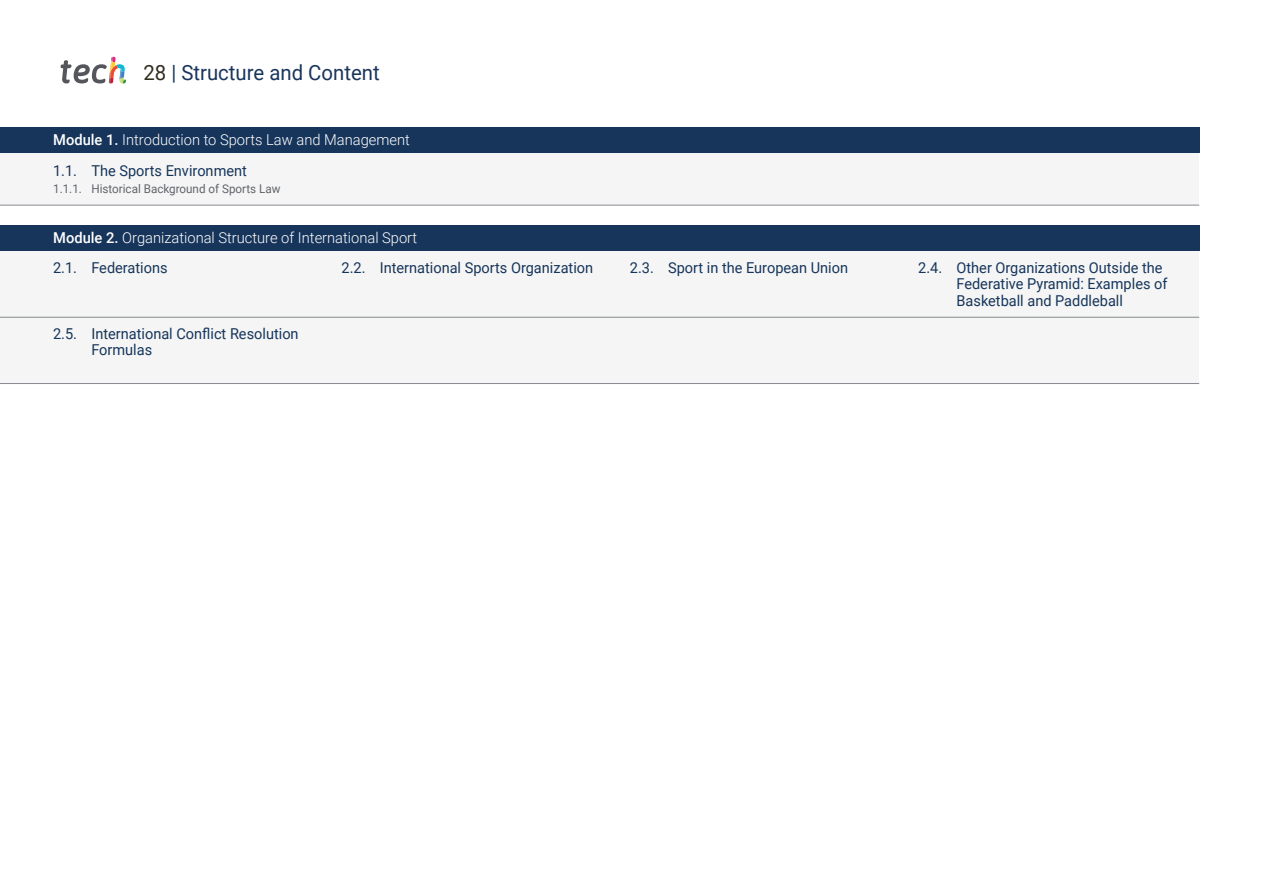
<style>
.page{position:relative;width:1263px;height:893px;background:#fff}
.page>*{position:absolute;margin:0;border:0;box-sizing:border-box;transform-origin:0 0}
.t1{font:21px "Roboto";color:#1a355c}
.t2{font:15px/16.5px "Roboto";color:#17355b}
.t3{font:300 15px "Roboto";color:#fff}
.t4{font:12px "Roboto";color:#61646a}
.s1{color:#312e20}
.s2{font-weight:500}
</style>
<div class="page">
<svg style="left:61px;top:57px;width:65px;height:27px"></svg>
<div style="left:0;top:128px;width:1199px;height:77px;background:#f4f5f4"></div>
<div style="left:0;top:226px;width:1199px;height:158px;background:#f4f5f4"></div>
<div style="left:0;top:128px;width:1199px;height:25px;background:#17355b"></div>
<div style="left:0;top:226px;width:1199px;height:25px;background:#17355b"></div>
<hr style="left:0;top:205px;width:1199px;height:1px;background:#878a8e">
<hr style="left:0;top:317px;width:1199px;height:1px;background:#878a8e">
<hr style="left:0;top:383px;width:1199px;height:1px;background:#878a8e">
<h1 class="t1" style="left:144px;top:57px;width:238px"><span class="s1">28</span> | Structure and Content</h1>
<p class="t3" style="left:53px;top:129px;width:358px"><span class="s2">Module 1.</span> Introduction to Sports Law and Management</p>
<p class="t2" style="left:53px;top:162px;width:195px">1.1. The Sports Environment</p>
<p class="t4" style="left:53px;top:181px;width:229px">1.1.1. Historical Background of Sports Law</p>
<p class="t3" style="left:53px;top:227px;width:366px"><span class="s2">Module 2.</span> Organizational Structure of International Sport</p>
<p class="t2" style="left:53px;top:258px;width:116px">2.1. Federations</p>
<p class="t2" style="left:341px;top:258px;width:253px">2.2. International Sports Organization</p>
<p class="t2" style="left:630px;top:258px;width:220px">2.3. Sport in the European Union</p>
<p class="t2" style="left:956px;top:258px;width:212px;text-indent:-38px">2.4. Other Organizations Outside the<br>Federative Pyramid: Examples of<br>Basketball and Paddleball</p>
<p class="t2" style="left:91px;top:325px;width:209px;text-indent:-38px">2.5. International Conflict Resolution<br>Formulas</p>
</div>
